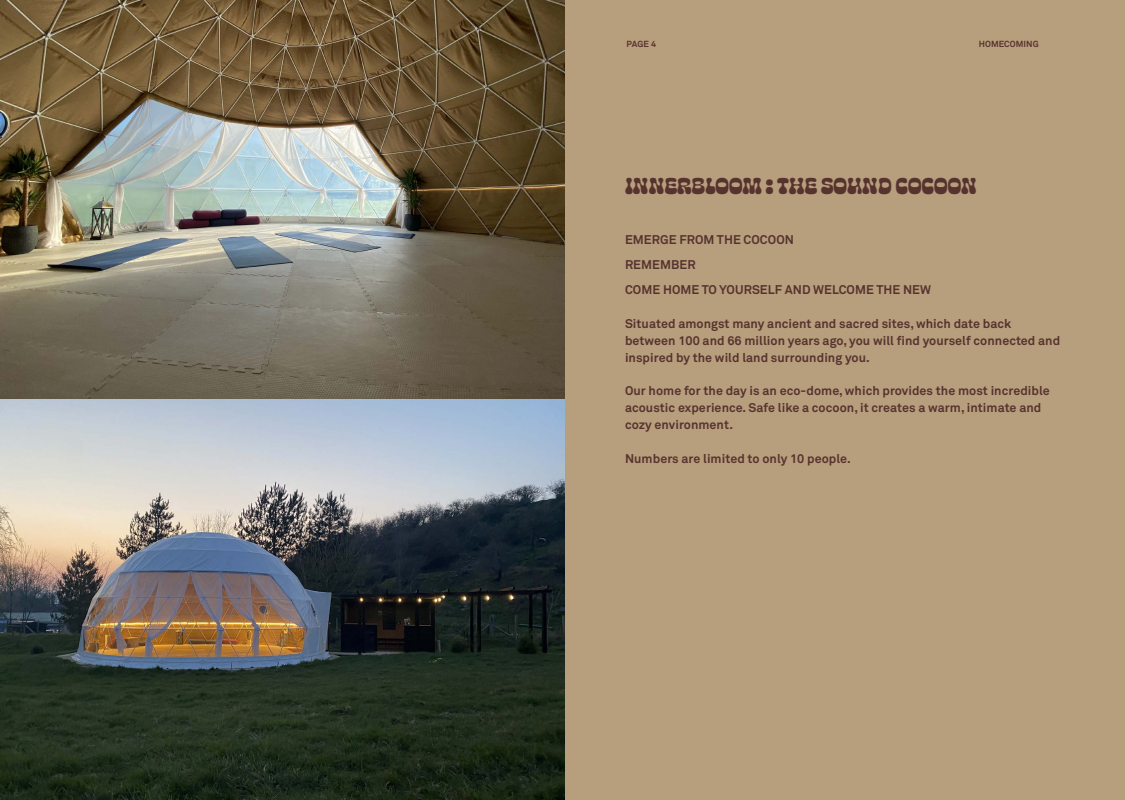
<style>
.page{position:relative;width:1125px;height:800px;background:#fff}
.page>*{position:absolute;margin:0;border:0;box-sizing:border-box;transform-origin:0 0}
.t1{font:25px "Cheee Juanito";letter-spacing:-.005em;color:#57332f}
.t2{font:700 12.5px/16.9px "Akkurat";letter-spacing:.005em;color:#57332f}
.t3{font:700 8.75px "Akkurat";letter-spacing:.005em;color:#57332f}
</style>
<div class="page">
<img style="left:0;top:0;width:565px;height:399px">
<img style="left:0;top:399px;width:565px;height:401px">
<div style="left:565px;top:0;width:560px;height:800px;background:#b79f7d"></div>
<p class="t3" style="left:627px;top:38px;width:31px">PAGE 4</p>
<p class="t3" style="left:979px;top:38px;width:62px">HOMECOMING</p>
<h1 class="t1" style="left:625px;top:171px;width:353px">INNERBLOOM : THE SOUND COCOON</h1>
<p class="t2" style="left:625px;top:227px;width:308px;line-height:25px">EMERGE FROM THE COCOON<br>REMEMBER<br>COME HOME TO YOURSELF AND WELCOME THE NEW</p>
<p class="t2" style="left:625px;top:315px;width:437px">Situated amongst many ancient and sacred sites, which date back between 100 and 66 million years ago, you will find yourself connected and inspired by the wild land surrounding you.</p>
<p class="t2" style="left:625px;top:383px;width:426px">Our home for the day is an eco-dome, which provides the most incredible acoustic experience. Safe like a cocoon, it creates a warm, intimate and cozy environment.</p>
<p class="t2" style="left:625px;top:450px;width:227px">Numbers are limited to only 10 people.</p>
</div>
